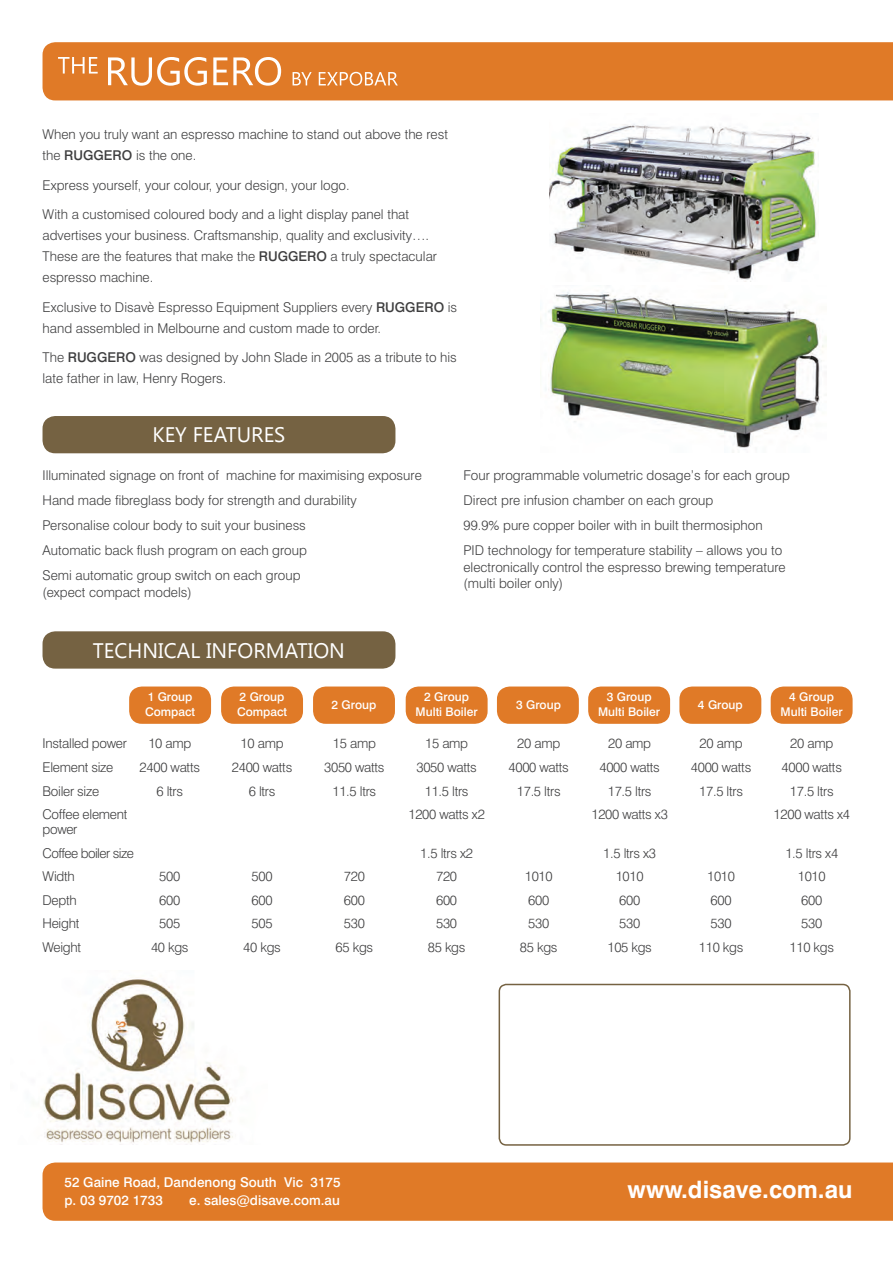
<style>
.page{position:relative;width:893px;height:1263px;background:#fff}
.page>*{position:absolute;margin:0;border:0;box-sizing:border-box;transform-origin:0 0}
.t1{font:700 24px "Swiss 721 BT";color:#fff}
.t2{font:21px "Segoe UI";color:#fff}
.t3{font:300 13.5px/25px "Swiss 721 BT";color:#3e3e3f}
.t4{font:300 13.5px/23.5px "Swiss 721 BT";letter-spacing:-.02em;color:#3e3e3f;text-align:center}
.t5{font:500 13.5px/18px "Swiss 721 BT";color:#fff}
.t6{font:500 12px/15px "Swiss 721 BT";color:#fff;text-align:center}
.s1{font-weight:500}
</style>
<div class="page">
<img style="left:549px;top:124px;width:268px;height:156px">
<img style="left:545px;top:290px;width:282px;height:158px">
<div style="left:43px;top:42px;width:850px;height:58px;background:#e07a27"></div>
<div style="left:499px;top:984px;width:352px;height:162px;border:2px solid #756242;border-radius:7px"></div>
<div style="left:43px;top:416px;width:352px;height:37px;background:#756242;border-radius:13px"></div>
<div style="left:43px;top:631px;width:352px;height:38px;background:#756242;border-radius:13px"></div>
<img style="left:43px;top:977px;width:191px;height:166px">
<div style="left:43px;top:1162px;width:850px;height:59px;background:#e07a27"></div>
<svg style="left:293px;top:72px;width:105px;height:14px"></svg>
<svg style="left:108px;top:57px;width:173px;height:29px"></svg>
<svg style="left:58px;top:57px;width:40px;height:17px"></svg>
<div style="left:129px;top:686px;width:82px;height:38px;background:#e07a27;border-radius:13px"></div>
<div style="left:221px;top:686px;width:82px;height:38px;background:#e07a27;border-radius:13px"></div>
<div style="left:313px;top:686px;width:82px;height:38px;background:#e07a27;border-radius:13px"></div>
<div style="left:497px;top:686px;width:82px;height:38px;background:#e07a27;border-radius:13px"></div>
<div style="left:588px;top:686px;width:82px;height:38px;background:#e07a27;border-radius:13px"></div>
<div style="left:679px;top:686px;width:82px;height:38px;background:#e07a27;border-radius:13px"></div>
<div style="left:771px;top:686px;width:82px;height:38px;background:#e07a27;border-radius:13px"></div>
<div style="left:406px;top:686px;width:82px;height:38px;background:#e07a27;border-radius:13px"></div>
<p class="t3" style="left:43px;top:124px;width:407px;line-height:21px">When you truly want an espresso machine to stand out above the rest the <span class="s1">RUGGERO</span> is the one.</p>
<p class="t3" style="left:43px;top:170px;width:368px;line-height:29.5px">Express yourself, your colour, your design, your logo.<br>With a customised coloured body and a light display panel that</p>
<p class="t3" style="left:43px;top:225px;width:396px;line-height:21px">advertises your business. Craftsmanship, quality and exclusivity….<br>These are the features that make the <span class="s1">RUGGERO</span> a truly spectacular espresso machine.</p>
<p class="t3" style="left:43px;top:296px;width:416px;line-height:21px">Exclusive to Disavè Espresso Equipment Suppliers every <span class="s1">RUGGERO</span> is hand assembled in Melbourne and custom made to order.</p>
<p class="t3" style="left:43px;top:347px;width:416px;line-height:21px">The <span class="s1">RUGGERO</span> was designed by John Slade in 2005 as a tribute to his late father in law, Henry Rogers.</p>
<h2 class="t2" style="left:153px;top:420px;width:134px">KEY FEATURES</h2>
<p class="t3" style="left:43px;top:463px;width:381px">Illuminated signage on front of machine for maximising exposure Hand made fibreglass body for strength and durability Personalise colour body to suit your business<br>Automatic back flush program on each group<br>Semi automatic group switch on each group</p>
<p class="t3" style="left:43px;top:579px;width:151px">(expect compact models)</p>
<h2 class="t2" style="left:93px;top:635px;width:253px">TECHNICAL INFORMATION</h2>
<p class="t3" style="left:463px;top:463px;width:328px">Four programmable volumetric dosage’s for each group Direct pre infusion chamber on each group<br>99.9% pure copper boiler with in built thermosiphon<br>PID technology for temperature stability – allows you to</p>
<p class="t3" style="left:463px;top:558px;width:324px;line-height:16.5px">electronically control the espresso brewing temperature (multi boiler only)</p>
<p class="t6" style="left:237px;top:689px;width:52px;text-align:left">2 Group<br>Compact</p>
<p class="t6" style="left:416px;top:689px;width:64px">2 Group<br>Multi Boiler</p>
<p class="t6" style="left:598px;top:689px;width:64px">3 Group<br>Multi Boiler</p>
<p class="t6" style="left:781px;top:689px;width:64px">4 Group<br>Multi Boiler</p>
<p class="t6" style="left:145px;top:689px;width:52px;text-align:left">1 Group<br>Compact</p>
<p class="t6" style="left:332px;top:697px;width:46px">2 Group</p>
<p class="t6" style="left:516px;top:697px;width:46px">3 Group</p>
<p class="t6" style="left:698px;top:697px;width:46px">4 Group</p>
<p class="t4" style="left:43px;top:732px;width:86px;text-align:left">Installed power<br>Element size<br>Boiler size<br>Coffee element</p>
<p class="t4" style="left:43px;top:817px;width:93px;text-align:left">power<br>Coffee boiler size<br>Width<br>Depth<br>Height<br>Weight</p>
<p class="t4" style="left:140px;top:732px;width:62px">10 amp<br>2400 watts<br>6 ltrs</p>
<p class="t4" style="left:151px;top:864px;width:39px">500<br>600<br>505<br>40 kgs</p>
<p class="t4" style="left:232px;top:732px;width:62px">10 amp<br>2400 watts<br>6 ltrs</p>
<p class="t4" style="left:243px;top:864px;width:39px">500<br>600<br>505<br>40 kgs</p>
<p class="t4" style="left:324px;top:732px;width:62px">15 amp<br>3050 watts<br>11.5 ltrs</p>
<p class="t4" style="left:336px;top:864px;width:39px">720<br>600<br>530<br>65 kgs</p>
<p class="t4" style="left:408px;top:732px;width:78px">15 amp<br>3050 watts<br>11.5 ltrs<br>1200 watts x2</p>
<p class="t4" style="left:420px;top:841px;width:54px">1.5 ltrs x2<br>720<br>600<br>530<br>85 kgs</p>
<p class="t4" style="left:508px;top:732px;width:62px">20 amp<br>4000 watts<br>17.5 ltrs</p>
<p class="t4" style="left:520px;top:864px;width:39px">1010<br>600<br>530<br>85 kgs</p>
<p class="t4" style="left:591px;top:732px;width:78px">20 amp<br>4000 watts<br>17.5 ltrs<br>1200 watts x3</p>
<p class="t4" style="left:603px;top:841px;width:54px">1.5 ltrs x3<br>1010<br>600<br>530<br>105 kgs</p>
<p class="t4" style="left:691px;top:732px;width:62px">20 amp<br>4000 watts<br>17.5 ltrs</p>
<p class="t4" style="left:699px;top:864px;width:46px">1010<br>600<br>530<br>110 kgs</p>
<p class="t4" style="left:774px;top:732px;width:78px">20 amp<br>4000 watts<br>17.5 ltrs<br>1200 watts x4</p>
<p class="t4" style="left:785px;top:841px;width:54px">1.5 ltrs x4<br>1010<br>600<br>530<br>110 kgs</p>
<p class="t5" style="left:65px;top:1172px;width:278px">52 Gaine Road, Dandenong South Vic 3175 p. 03 9702 1733</p>
<p class="t5" style="left:189px;top:1190px;width:152px">e. sales@disave.com.au</p>
<h1 class="t1" style="left:628px;top:1175px;width:226px">www.disave.com.au</h1>
</div>
